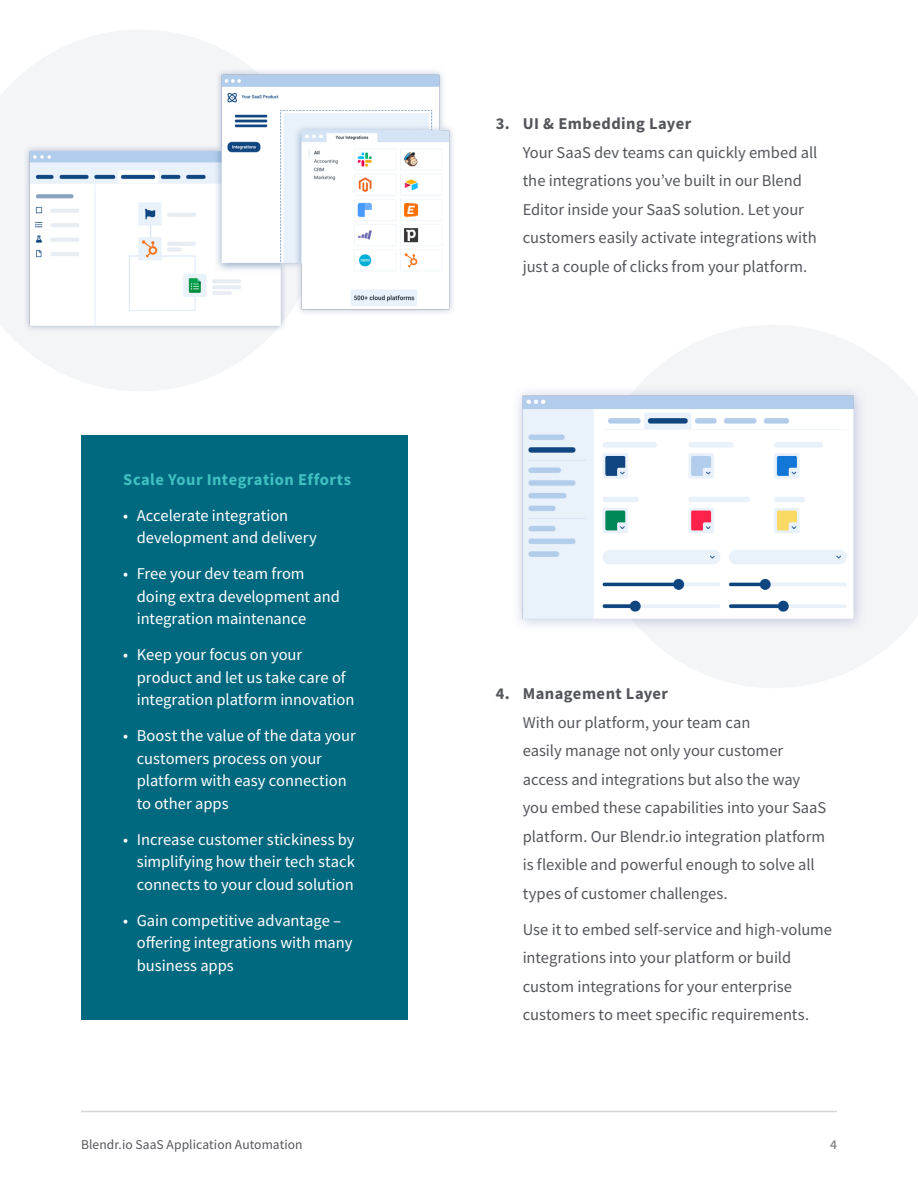
<style>
.page{position:relative;width:918px;height:1188px;background:#fff}
.page>*{position:absolute;margin:0;border:0;box-sizing:border-box;transform-origin:0 0}
.t1{font:16.5px/28.5px "Source Sans Pro";color:#54565b}
.t2{font:16.5px/22.5px "Source Sans Pro";color:#fff}
.t3{font:700 16.5px "Source Sans Pro";letter-spacing:.03em;color:#54565b}
.t4{font:700 16.5px "Source Sans Pro";letter-spacing:.025em;color:#40c0c0}
.t5{font:13.5px "Source Sans Pro";letter-spacing:.005em;color:#54565b}
.t6{font:600 13.5px "Source Sans Pro";color:#89878b}
</style>
<div class="page">
<hr style="left:81px;top:1111px;width:756px;height:1px;background:#d6d4d5">
<svg style="left:752px;top:325px;width:166px;height:304px;fill:#f4f5f7"></svg>
<svg style="left:0;top:30px;width:230px;height:361px;fill:#f4f5f7"></svg>
<img style="left:518px;top:327px;width:388px;height:361px">
<img style="left:10px;top:38px;width:443px;height:329px">
<div style="left:81px;top:435px;width:326px;height:585px;background:#006980"></div>
<p class="t4" style="left:123px;top:468px;width:229px">Scale Your Integration Efforts</p>
<p class="t2" style="left:137px;top:504px;width:182px;text-indent:-13px">• Accelerate integration development and delivery</p>
<p class="t2" style="left:137px;top:563px;width:205px;text-indent:-13px">• Free your dev team from doing extra development and integration maintenance</p>
<p class="t2" style="left:137px;top:644px;width:219px;text-indent:-13px">• Keep your focus on your product and let us take care of integration platform innovation</p>
<p class="t2" style="left:137px;top:725px;width:220px;text-indent:-13px">• Boost the value of the data your customers process on your platform with easy connection to other apps</p>
<p class="t2" style="left:137px;top:828px;width:220px;text-align:justify;text-indent:-13px">• Increase customer stickiness by simplifying how their tech stack connects to your cloud solution</p>
<p class="t2" style="left:137px;top:909px;width:217px;text-indent:-13px">• Gain competitive advantage – offering integrations with many business apps</p>
<p class="t3" style="left:496px;top:113px;width:197px">3. UI &amp; Embedding Layer</p>
<p class="t1" style="left:523px;top:138px;width:296px">Your SaaS dev teams can quickly embed all the integrations you’ve built in our Blend Editor inside your SaaS solution. Let your customers easily activate integrations with just a couple of clicks from your platform.</p>
<p class="t3" style="left:496px;top:682px;width:174px">4. Management Layer</p>
<p class="t1" style="left:523px;top:708px;width:305px">With our platform, your team can<br>easily manage not only your customer access and integrations but also the way you embed these capabilities into your SaaS platform. Our Blendr.io integration platform is flexible and powerful enough to solve all types of customer challenges.</p>
<p class="t1" style="left:523px;top:915px;width:311px">Use it to embed self-service and high-volume integrations into your platform or build custom integrations for your enterprise customers to meet specific requirements.</p>
<p class="t5" style="left:81px;top:1136px;width:223px">Blendr.io SaaS Application Automation</p>
<p class="t6" style="left:830px;top:1136px;width:8px">4</p>
</div>
